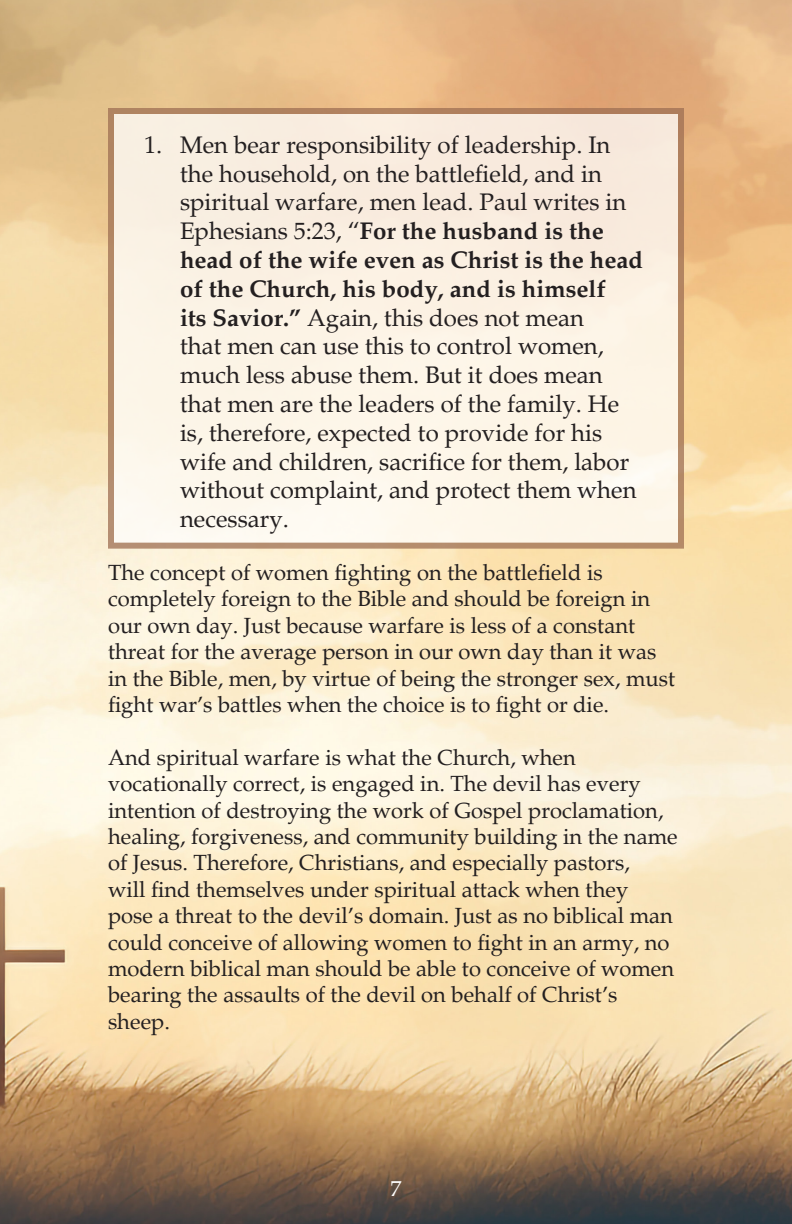
<style>
.page{position:relative;width:792px;height:1224px;background:#fff}
.page>*{position:absolute;margin:0;border:0;box-sizing:border-box;transform-origin:0 0}
.t1{font:24px/28.8px "Palatino";color:#231f20}
.Default{font:22px/26.4px "Palatino";color:#231f20}
.t2{font:22px "Palatino";color:#fff}
.s1{font-weight:700}
</style>
<div class="page">
<img style="left:0;top:0;width:792px;height:1224px">
<div style="left:108px;top:108px;width:576px;height:441px;background:#fcf3e5;border:6px solid #9e6f53"></div>
<p class="t1" style="left:180px;top:131px;width:465px;text-indent:-36px">1. Men bear responsibility of leadership. In the household, on the battlefield, and in spiritual warfare, men lead. Paul writes in Ephesians 5:23, “<span class="s1">For the husband is the head of the wife even as Christ is the head of the Church, his body, and is himself<br>its Savior.”</span> Again, this does not mean<br>that men can use this to control women, much less abuse them. But it does mean that men are the leaders of the family. He is, therefore, expected to provide for his wife and children, sacrifice for them, labor without complaint, and protect them when necessary.</p>
<p class="Default" style="left:108px;top:560px;width:569px">The concept of women fighting on the battlefield is completely foreign to the Bible and should be foreign in our own day. Just because warfare is less of a constant threat for the average person in our own day than it was in the Bible, men, by virtue of being the stronger sex, must fight war’s battles when the choice is to fight or die.</p>
<p class="Default" style="left:108px;top:744px;width:571px">And spiritual warfare is what the Church, when vocationally correct, is engaged in. The devil has every intention of destroying the work of Gospel proclamation, healing, forgiveness, and community building in the name of Jesus. Therefore, Christians, and especially pastors,<br>will find themselves under spiritual attack when they pose a threat to the devil’s domain. Just as no biblical man could conceive of allowing women to fight in an army, no modern biblical man should be able to conceive of women bearing the assaults of the devil on behalf of Christ’s sheep.</p>
<p class="t2" style="left:390px;top:1175px;width:12px">7</p>
</div>
